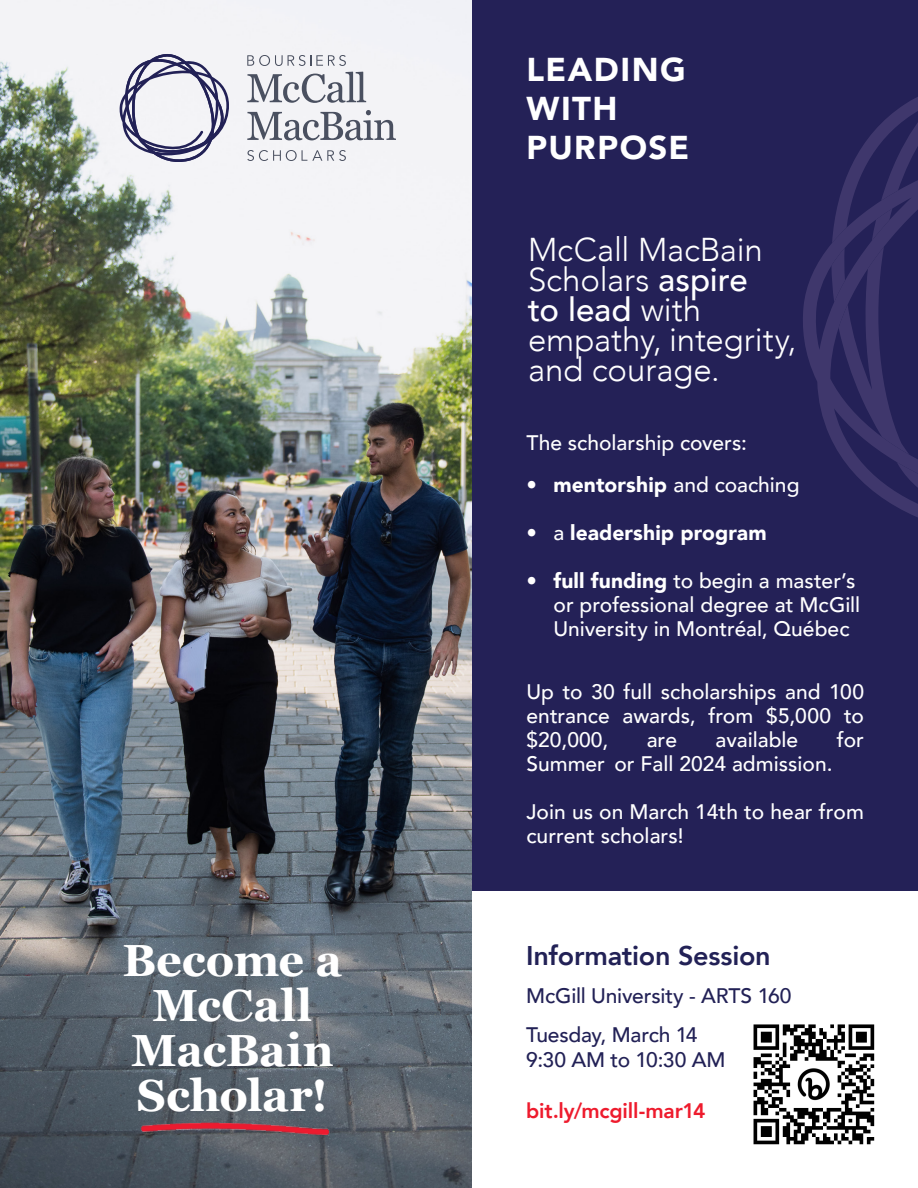
<style>
.page{position:relative;width:918px;height:1188px;background:#fff}
.page>*{position:absolute;margin:0;border:0;box-sizing:border-box;transform-origin:0 0}
.t1{font:700 45px "Georgia";letter-spacing:-.005em;color:#fff}
.t2{font:300 33px/30px "Avenir";letter-spacing:-.005em;color:#fff}
.t3{font:900 33px/39px "Avenir";letter-spacing:.045em;color:#fff}
.t4{font:800 27px "Avenir";letter-spacing:-.01em;color:#222156}
.t5{font:500 21px/24px "Avenir";color:#fff}
.t6{font:500 21px/25.2px "Avenir";letter-spacing:-.01em;color:#222156}
.t7{font:900 21px "Avenir";letter-spacing:.005em;color:#fff}
.t8{font:800 21px "Avenir";letter-spacing:-.01em;color:#ee1b2d}
.s1{font-weight:500}
.s2{font-weight:900}
</style>
<div class="page">
<div style="left:472px;top:0;width:446px;height:1188px;background:#242157"></div>
<svg style="left:803px;top:97px;width:115px;height:420px"></svg>
<img style="left:0;top:0;width:472px;height:1188px">
<svg style="left:119px;top:53px;width:110px;height:109px"></svg>
<svg style="left:247px;top:150px;width:99px;height:11px"></svg>
<svg style="left:247px;top:72px;width:119px;height:31px"></svg>
<svg style="left:247px;top:110px;width:149px;height:30px"></svg>
<svg style="left:247px;top:55px;width:99px;height:11px"></svg>
<div style="left:472px;top:891px;width:446px;height:297px;background:#fff"></div>
<img style="left:141px;top:1122px;width:189px;height:14px">
<img style="left:753px;top:1024px;width:122px;height:121px">
<p class="t1" style="left:123px;top:926px;width:221px">Become a</p>
<p class="t1" style="left:153px;top:971px;width:161px">McCall</p>
<p class="t1" style="left:131px;top:1016px;width:204px">MacBain</p>
<p class="t1" style="left:137px;top:1061px;width:193px">Scholar!</p>
<p class="t3" style="left:526px;top:49px;width:164px">LEADING<br>WITH<br>PURPOSE</p>
<p class="t2" style="left:528px;top:235px;width:270px">McCall MacBain<br>Scholars <span class="s1">aspire<br>to lead</span> with empathy, integrity, and courage.</p>
<p class="t5" style="left:526px;top:429px;width:222px">The scholarship covers:</p>
<p class="t7" style="left:526px;top:467px;width:275px">• mentorship <span class="s1">and coaching</span></p>
<p class="t7" style="left:526px;top:515px;width:242px"><span class="s1">• a</span> leadership program</p>
<p class="t5" style="left:554px;top:567px;width:308px;text-indent:-27px"><span class="s2">• full funding</span> to begin a master’s or professional degree at McGill<br>University in Montréal, Québec</p>
<p class="t5" style="left:526px;top:678px;width:339px;text-align:justify">Up to 30 full scholarships and 100 entrance awards, from $5,000 to $20,000,</p>
<p class="t5" style="left:647px;top:726px;width:32px">are</p>
<p class="t5" style="left:716px;top:726px;width:84px">available</p>
<p class="t5" style="left:837px;top:726px;width:29px">for</p>
<p class="t5" style="left:526px;top:750px;width:308px">Summer or Fall 2024 admission.</p>
<p class="t5" style="left:526px;top:798px;width:339px">Join us on March 14th to hear from current scholars!</p>
<p class="t4" style="left:526px;top:934px;width:246px">Information Session</p>
<p class="t6" style="left:526px;top:982px;width:267px">McGill University - ARTS 160</p>
<p class="t6" style="left:526px;top:1021px;width:201px">Tuesday, March 14<br>9:30 AM to 10:30 AM</p>
<p class="t8" style="left:526px;top:1094px;width:181px">bit.ly/mcgill-mar14</p>
</div>
